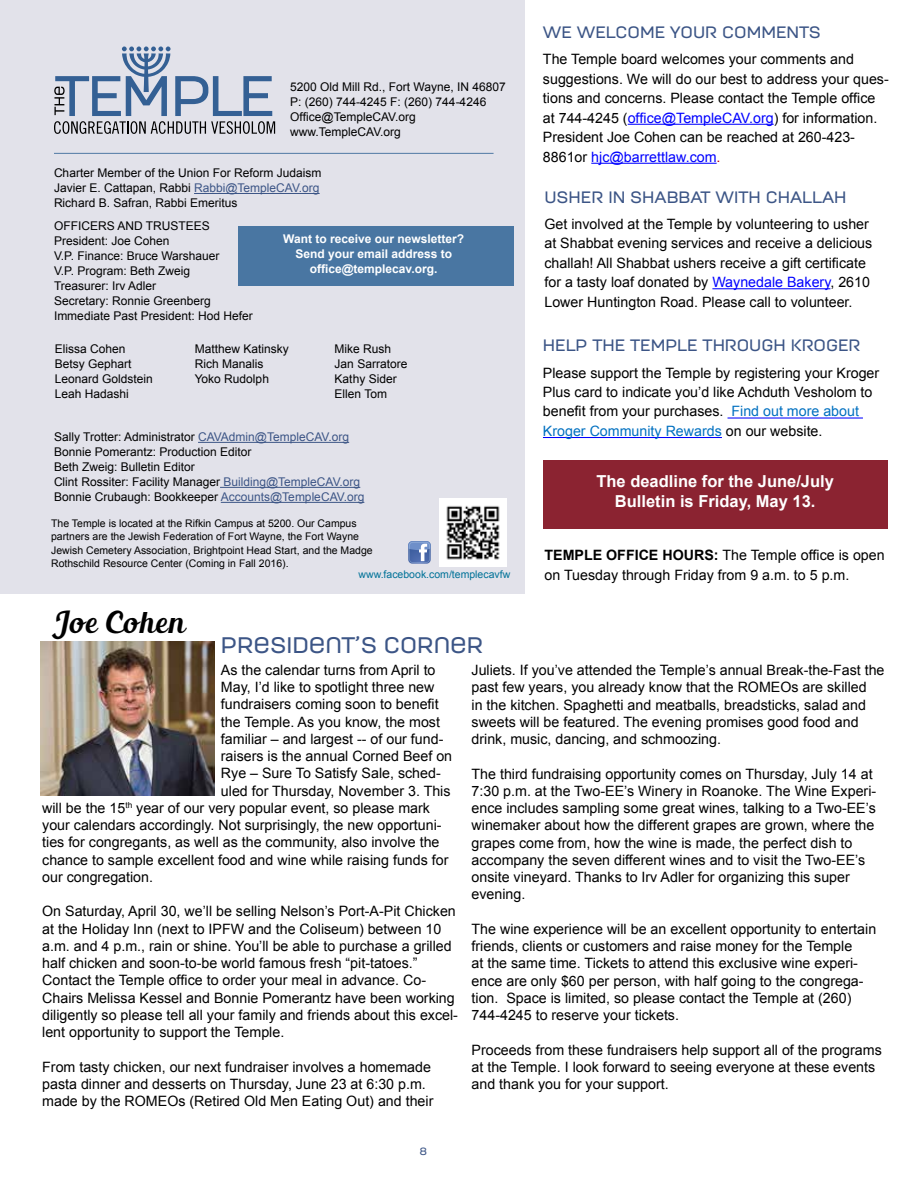
<style>
.page{position:relative;width:918px;height:1188px;background:#fff}
.page>*{position:absolute;margin:0;border:0;box-sizing:border-box;transform-origin:0 0}
.t1{font:30px "Blenda Script";letter-spacing:.04em;color:#000}
.t2{font:500 22.5px "Moderna Unicase";color:#3c5586}
.t3{font:500 16.5px "Moderna Unicase";color:#3c5586}
.t4{font:700 16.5px/19.5px "Arial";color:#fff;text-align:center}
.t5{font:14.25px/17.2px "Arial";color:#000}
.t6{font:12px/15px "Arial";color:#000}
.t7{font:700 12px/15px "Arial";color:#fff;text-align:center}
.t8{font:10.5px/13.5px "Arial";color:#000}
.t9{font:10.5px "Arial";color:#007298}
.t10{font:500 10.5px "Moderna Unicase";color:#3c5586}
.s1{color:#3c5586}
.s2{color:#00f}
.s3{color:#c00000}
.s4{color:#0070c0}
.s5{font-weight:700}
</style>
<div class="page">
<div style="left:0;top:0;width:525px;height:594px;background:#e2e2ea"></div>
<svg style="left:54px;top:47px;width:221px;height:87px"></svg>
<hr style="left:194px;top:193px;width:126px;height:1px;background:#3c5586">
<hr style="left:198px;top:442px;width:151px;height:1px;background:#3c5586">
<hr style="left:220px;top:487px;width:140px;height:1px;background:#3c5586">
<hr style="left:221px;top:502px;width:143px;height:1px;background:#3c5586">
<img style="left:440px;top:499px;width:67px;height:67px">
<svg style="left:408px;top:541px;width:23px;height:23px"></svg>
<div style="left:239px;top:227px;width:275px;height:59px;background:#4976a2"></div>
<div style="left:543px;top:460px;width:344px;height:68px;background:#8b2331"></div>
<hr style="left:54px;top:153px;width:440px;height:1px;background:#4f79a4">
<hr style="left:628px;top:124px;width:146px;height:1px;background:#00f">
<hr style="left:591px;top:163px;width:126px;height:1px;background:#00f">
<hr style="left:712px;top:288px;width:118px;height:1px;background:#00f">
<hr style="left:728px;top:417px;width:135px;height:2px;background:#00f">
<hr style="left:543px;top:437px;width:179px;height:1px;background:#00f">
<img style="left:41px;top:642px;width:173px;height:154px">
<p class="t6" style="left:290px;top:79px;width:217px">5200 Old Mill Rd., Fort Wayne, IN 46807<br>P: (260) 744-4245 F: (260) 744-4246<br>Office@TempleCAV.org www.TempleCAV.org</p>
<p class="t6" style="left:54px;top:166px;width:269px">Charter Member of the Union For Reform Judaism<br>Javier E. Cattapan, Rabbi <span class="s1">Rabbi@TempleCAV.org<br></span>Richard B. Safran, Rabbi Emeritus</p>
<p class="t6" style="left:54px;top:218px;width:200px">OFFICERS AND TRUSTEES<br>President: Joe Cohen<br>V.P. Finance: Bruce Warshauer<br>V.P. Program: Beth Zweig<br>Treasurer: Irv Adler<br>Secretary: Ronnie Greenberg<br>Immediate Past President: Hod Hefer</p>
<p class="t6" style="left:55px;top:341px;width:100px">Elissa Cohen<br>Betsy Gephart<br>Leonard Goldstein<br>Leah Hadashi</p>
<p class="t6" style="left:195px;top:341px;width:96px">Matthew Katinsky<br>Rich Manalis<br>Yoko Rudolph</p>
<p class="t6" style="left:335px;top:341px;width:74px">Mike Rush<br>Jan Sarratore<br>Kathy Sider<br>Ellen Tom</p>
<p class="t6" style="left:54px;top:430px;width:312px">Sally Trotter: Administrator <span class="s1">CAVAdmin@TempleCAV.org </span>Bonnie Pomerantz: Production Editor<br>Beth Zweig: Bulletin Editor<br>Clint Rossiter: Facility Manager <span class="s1">Building@TempleCAV.org </span>Bonnie Crubaugh: Bookkeeper <span class="s1">Accounts@TempleCAV.org</span></p>
<p class="t7" style="left:283px;top:232px;width:182px">Want to receive our newsletter?<br>Send your email address to office@templecav.org.</p>
<p class="t8" style="left:51px;top:517px;width:323px">The Temple is located at the Rifkin Campus at 5200. Our Campus partners are the Jewish Federation of Fort Wayne, the Fort Wayne Jewish Cemetery Association, Brightpoint Head Start, and the Madge Rothschild Resource Center (Coming in Fall 2016).</p>
<p class="t9" style="left:359px;top:567px;width:153px">www.facebook.com/templecavfw</p>
<p class="t3" style="left:543px;top:19px;width:279px">WE WELCOME YOUR COMMENTS</p>
<p class="t5" style="left:543px;top:50px;width:347px;line-height:19.5px">The Temple board welcomes your comments and suggestions. We will do our best to address your ques&shy;tions and concerns. Please contact the Temple office at 744-4245 (<span class="s2">office@TempleCAV.org</span>) for information.<br>President Joe Cohen can be reached at 260-423- 8861or <span class="s2">hjc@barrettlaw.com</span><span class="s3">.</span></p>
<p class="t3" style="left:544px;top:184px;width:304px">USHER IN SHABBAT WITH CHALLAH</p>
<p class="t5" style="left:544px;top:214px;width:329px;line-height:19.5px">Get involved at the Temple by volunteering to usher at Shabbat evening services and receive a delicious challah! All Shabbat ushers receive a gift certificate for a tasty loaf donated by <span class="s2">Waynedale Bakery</span>, 2610<br>Lower Huntington Road. Please call to volunteer.</p>
<p class="t3" style="left:543px;top:333px;width:319px">HELP THE TEMPLE THROUGH KROGER</p>
<p class="t5" style="left:543px;top:363px;width:338px;line-height:19.5px">Please support the Temple by registering your Kroger Plus card to indicate you’d like Achduth Vesholom to benefit from your purchases. <span class="s4">Find out more about Kroger Community Rewards</span> on our website.</p>
<p class="t4" style="left:596px;top:472px;width:239px">The deadline for the June/July<br>Bulletin is Friday, May 13.</p>
<p class="t5" style="left:544px;top:546px;width:342px;line-height:19.5px"><span class="s5">TEMPLE OFFICE HOURS:</span> The Temple office is open on Tuesday through Friday from 9 a.m. to 5 p.m.</p>
<h1 class="t1" style="left:54px;top:603px;width:132px">Joe Cohen</h1>
<h2 class="t2" style="left:221px;top:628px;width:264px">PRESIDENT’S CORNER</h2>
<p class="t5" style="left:221px;top:661px;width:216px">As the calendar turns from April to</p>
<p class="t5" style="left:221px;top:679px;width:215px">May, I’d like to spotlight three new</p>
<p class="t5" style="left:221px;top:696px;width:219px">fundraisers coming soon to benefit</p>
<p class="t5" style="left:221px;top:713px;width:221px">the Temple. As you know, the most</p>
<p class="t5" style="left:221px;top:730px;width:224px">familiar – and largest -- of our fund-</p>
<p class="t5" style="left:221px;top:748px;width:233px">raisers is the annual Corned Beef on</p>
<p class="t5" style="left:221px;top:765px;width:221px">Rye – Sure To Satisfy Sale, sched-</p>
<p class="t5" style="left:221px;top:782px;width:231px">uled for Thursday, November 3. This</p>
<p class="t5" style="left:42px;top:799px;width:389px">will be the 15<sup>th</sup> year of our very popular event, so please mark</p>
<p class="t5" style="left:42px;top:817px;width:401px">your calendars accordingly. Not surprisingly, the new opportuni-</p>
<p class="t5" style="left:42px;top:834px;width:399px">ties for congregants, as well as the community, also involve the</p>
<p class="t5" style="left:42px;top:851px;width:408px">chance to sample excellent food and wine while raising funds for</p>
<p class="t5" style="left:42px;top:868px;width:112px">our congregation.</p>
<p class="t5" style="left:42px;top:903px;width:417px">On Saturday, April 30, we’ll be selling Nelson’s Port-A-Pit Chicken at the Holiday Inn (next to IPFW and the Coliseum) between 10 a.m. and 4 p.m., rain or shine. You’ll be able to purchase a grilled half chicken and soon-to-be world famous fresh “pit-tatoes.” Contact the Temple office to order your meal in advance. Co-Chairs Melissa Kessel and Bonnie Pomerantz have been working diligently so please tell all your family and friends about this excel&shy;lent opportunity to support the Temple.</p>
<p class="t5" style="left:42px;top:1058px;width:393px">From tasty chicken, our next fundraiser involves a homemade pasta dinner and desserts on Thursday, June 23 at 6:30 p.m. made by the ROMEOs (Retired Old Men Eating Out) and their</p>
<p class="t5" style="left:472px;top:662px;width:414px">Juliets. If you’ve attended the Temple’s annual Break-the-Fast the past few years, you already know that the ROMEOs are skilled<br>in the kitchen. Spaghetti and meatballs, breadsticks, salad and sweets will be featured. The evening promises good food and drink, music, dancing, and schmoozing.</p>
<p class="t5" style="left:472px;top:765px;width:406px">The third fundraising opportunity comes on Thursday, July 14 at 7:30 p.m. at the Two-EE’s Winery in Roanoke. The Wine Experi&shy;ence includes sampling some great wines, talking to a Two-EE’s winemaker about how the different grapes are grown, where the grapes come from, how the wine is made, the perfect dish to accompany the seven different wines and to visit the Two-EE’s onsite vineyard. Thanks to Irv Adler for organizing this super evening.</p>
<p class="t5" style="left:472px;top:920px;width:406px">The wine experience will be an excellent opportunity to entertain friends, clients or customers and raise money for the Temple<br>at the same time. Tickets to attend this exclusive wine experi&shy;ence are only $60 per person, with half going to the congrega&shy;tion. Space is limited, so please contact the Temple at (260)<br>744-4245 to reserve your tickets.</p>
<p class="t5" style="left:472px;top:1041px;width:412px">Proceeds from these fundraisers help support all of the programs at the Temple. I look forward to seeing everyone at these events and thank you for your support.</p>
<p class="t10" style="left:420px;top:1144px;width:9px">8</p>
</div>
